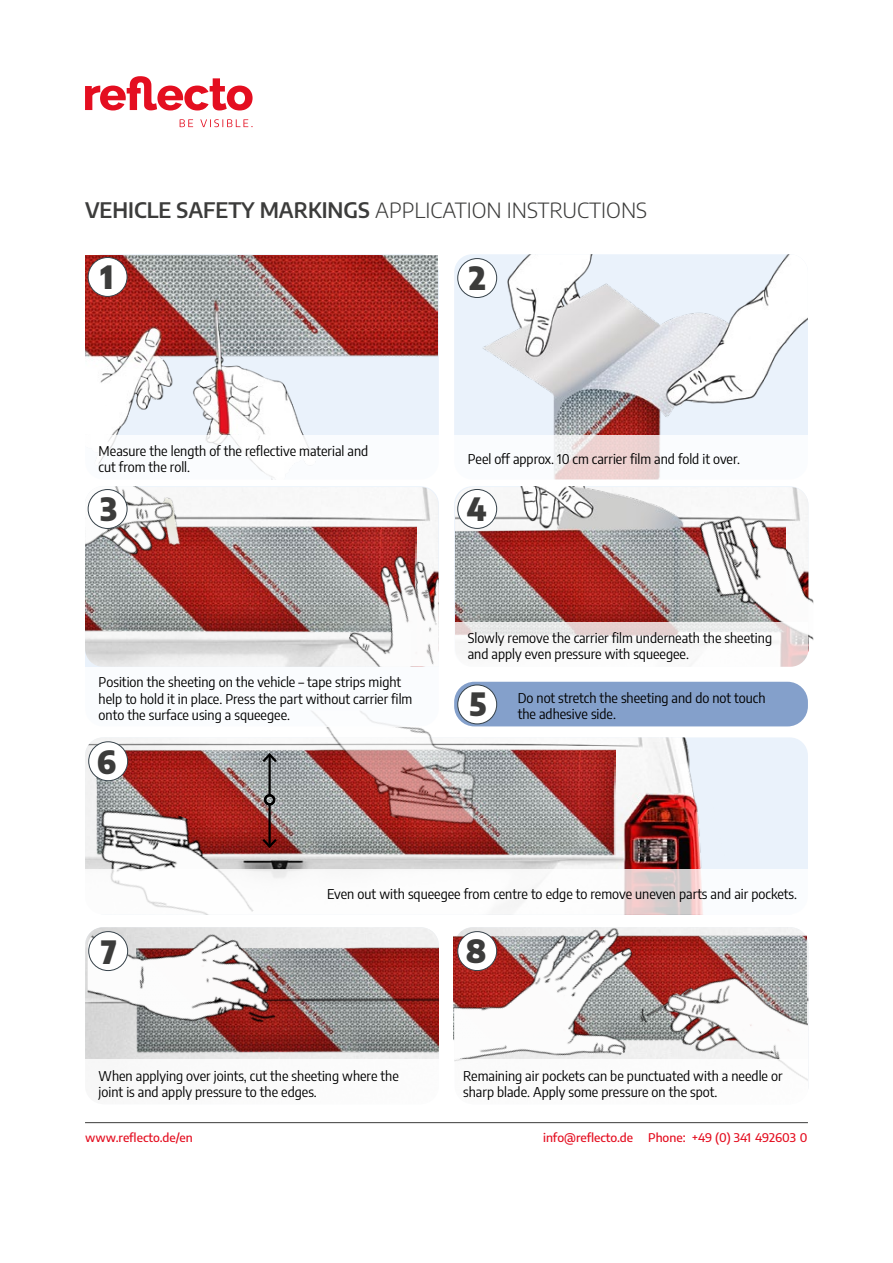
<style>
.page{position:relative;width:893px;height:1263px;background:#fff}
.page>*{position:absolute;margin:0;border:0;box-sizing:border-box;transform-origin:0 0}
.t1{font:900 semi-condensed 31.5px "Encode Sans";color:#3c3c3b}
.t2{font:300 21px "Encode Sans";color:#3c3c3b}
.t3{font:semi-condensed 13.5px/16.2px "Encode Sans";color:#000}
.t4{font:500 12px "Encode Sans";color:#e40e20}
.s1{font-weight:600}
</style>
<div class="page">
<svg style="left:180px;top:119px;width:73px;height:8px"></svg>
<svg style="left:85px;top:76px;width:168px;height:34px"></svg>
<hr style="left:85px;top:1122px;width:723px;height:1px;background:#3c3c3b">
<img style="left:454px;top:254px;width:354px;height:181px">
<img style="left:85px;top:737px;width:723px;height:132px">
<img style="left:85px;top:927px;width:354px;height:132px">
<img style="left:85px;top:487px;width:353px;height:180px">
<img style="left:86px;top:520px;width:330px;height:130px">
<img style="left:85px;top:486px;width:123px;height:103px">
<img style="left:340px;top:549px;width:99px;height:118px">
<img style="left:97px;top:743px;width:519px;height:126px">
<img style="left:252px;top:711px;width:229px;height:133px">
<img style="left:455px;top:486px;width:330px;height:136px">
<img style="left:95px;top:790px;width:166px;height:79px">
<img style="left:690px;top:496px;width:123px;height:156px">
<img style="left:289px;top:941px;width:149px;height:118px">
<img style="left:620px;top:927px;width:188px;height:132px">
<img style="left:454px;top:928px;width:201px;height:131px">
<img style="left:88px;top:929px;width:201px;height:130px">
<img style="left:85px;top:255px;width:352px;height:180px">
<hr style="left:268px;top:754px;width:3px;height:41px;background:#000">
<svg style="left:260px;top:751px;width:19px;height:13px"></svg>
<hr style="left:268px;top:804px;width:3px;height:42px;background:#000">
<svg style="left:260px;top:836px;width:19px;height:14px"></svg>
<div style="left:264px;top:794px;width:11px;height:11px;border:2px solid #000;border-radius:50%"></div>
<svg style="left:554px;top:435px;width:106px;height:44px;background:#ecd7d6"></svg>
<div style="left:85px;top:667px;width:354px;height:59px;background:#fff"></div>
<svg style="left:455px;top:622px;width:353px;height:45px;fill:#f6f6f6"></svg>
<div style="left:454px;top:682px;width:354px;height:44px;background:#84a0cb;border-radius:20px"></div>
<div style="left:88px;top:257px;width:39px;height:39px;background:#fff;border-radius:50%"></div>
<div style="left:88px;top:257px;width:40px;height:40px;border:1px solid #36424a;border-radius:50%"></div>
<div style="left:458px;top:259px;width:39px;height:38px;background:#fff;border-radius:50%"></div>
<div style="left:457px;top:258px;width:40px;height:40px;border:1px solid #36424a;border-radius:50%"></div>
<div style="left:88px;top:489px;width:39px;height:39px;background:#fff;border-radius:50%"></div>
<div style="left:88px;top:489px;width:40px;height:40px;border:1px solid #36424a;border-radius:50%"></div>
<div style="left:458px;top:489px;width:39px;height:39px;background:#fff;border-radius:50%"></div>
<div style="left:457px;top:489px;width:40px;height:40px;border:1px solid #36424a;border-radius:50%"></div>
<div style="left:458px;top:685px;width:39px;height:39px;background:#fff;border-radius:50%"></div>
<div style="left:457px;top:684px;width:40px;height:40px;border:1px solid #36424a;border-radius:50%"></div>
<div style="left:89px;top:742px;width:39px;height:39px;background:#fff;border-radius:50%"></div>
<div style="left:88px;top:741px;width:40px;height:40px;border:1px solid #36424a;border-radius:50%"></div>
<div style="left:89px;top:931px;width:39px;height:39px;background:#fff;border-radius:50%"></div>
<div style="left:88px;top:931px;width:40px;height:40px;border:1px solid #36424a;border-radius:50%"></div>
<div style="left:458px;top:931px;width:39px;height:39px;background:#fff;border-radius:50%"></div>
<div style="left:457px;top:931px;width:40px;height:40px;border:1px solid #36424a;border-radius:50%"></div>
<h2 class="t2" style="left:85px;top:196px;width:564px"><span class="s1">VEHICLE SAFETY MARKINGS</span> APPLICATION INSTRUCTIONS</h2>
<h1 class="t1" style="left:101px;top:252px;width:14px">1</h1>
<h1 class="t1" style="left:469px;top:253px;width:18px">2</h1>
<p class="t3" style="left:99px;top:442px;width:271px">Measure the length of the reflective material and cut from the roll.</p>
<p class="t3" style="left:468px;top:450px;width:274px">Peel off approx. 10 cm carrier film and fold it over.</p>
<h1 class="t1" style="left:101px;top:484px;width:18px">3</h1>
<h1 class="t1" style="left:467px;top:484px;width:21px">4</h1>
<p class="t3" style="left:99px;top:674px;width:315px">Position the sheeting on the vehicle – tape strips might help to hold it in place. Press the part without carrier film onto the surface using a squeegee.</p>
<h1 class="t1" style="left:97px;top:737px;width:21px">6</h1>
<p class="t3" style="left:468px;top:629px;width:306px">Slowly remove the carrier film underneath the sheeting and apply even pressure with squeegee.</p>
<p class="t3" style="left:518px;top:689px;width:249px">Do not stretch the sheeting and do not touch the adhesive side.</p>
<h1 class="t1" style="left:469px;top:679px;width:18px">5</h1>
<p class="t3" style="left:327px;top:885px;width:471px">Even out with squeegee from centre to edge to remove uneven parts and air pockets.</p>
<h1 class="t1" style="left:101px;top:927px;width:17px">7</h1>
<h1 class="t1" style="left:466px;top:926px;width:22px">8</h1>
<p class="t3" style="left:99px;top:1067px;width:302px">When applying over joints, cut the sheeting where the joint is and apply pressure to the edges.</p>
<p class="t3" style="left:463px;top:1067px;width:321px">Remaining air pockets can be punctuated with a needle or sharp blade. Apply some pressure on the spot.</p>
<p class="t4" style="left:85px;top:1129px;width:109px">www.reflecto.de/en</p>
<p class="t4" style="left:543px;top:1129px;width:266px">info@reflecto.de Phone: +49 (0) 341 492603 0</p>
</div>
